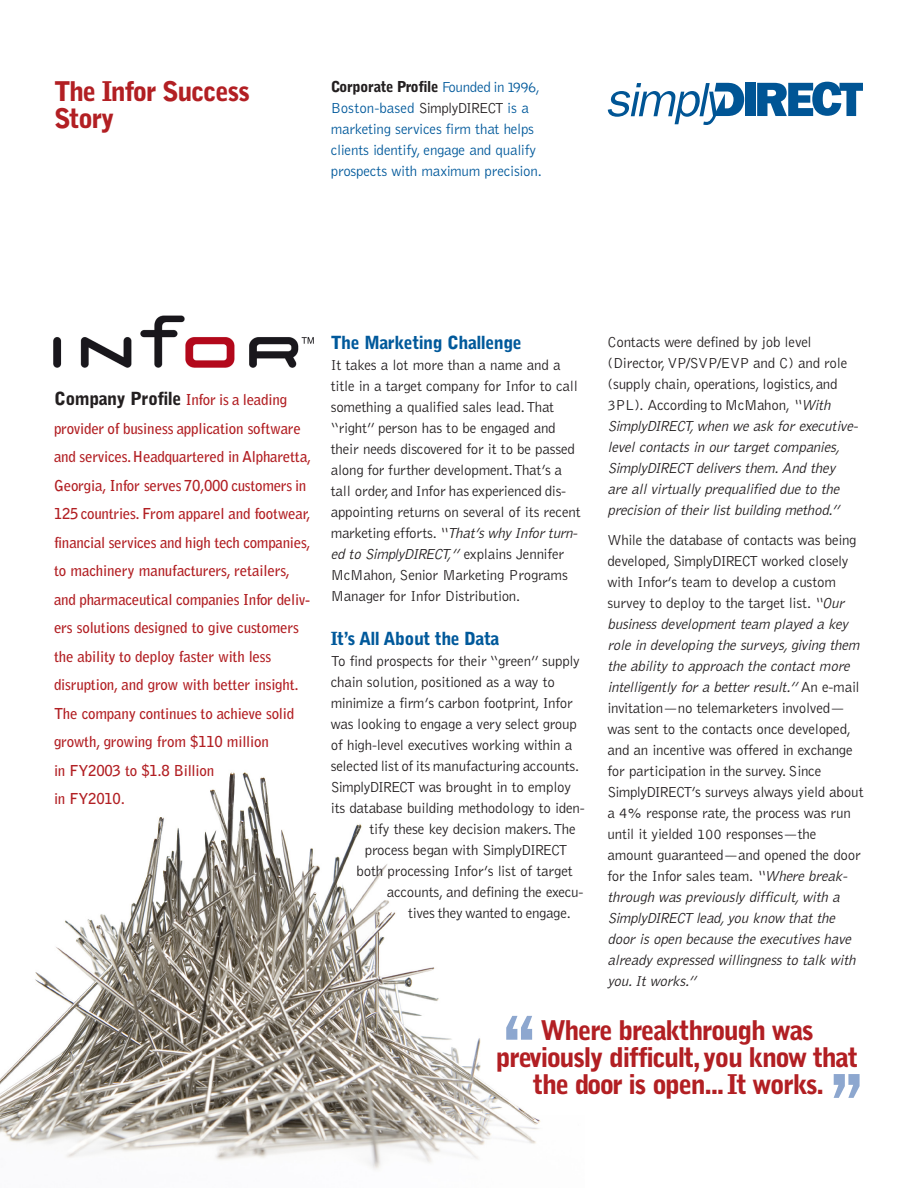
<style>
.page{position:relative;width:918px;height:1188px;background:#fff}
.page>*{position:absolute;margin:0;border:0;box-sizing:border-box;transform-origin:0 0}
._10_12_BellGothLt{font:900 27px/27px "Bell Gothic";letter-spacing:-.05em;color:#b21f23}
._12_15_BellGothBlk_S{font:900 18px "Bell Gothic";letter-spacing:-.03em;color:#00599b}
._10_12_BellGothLt-2{font:300 15px/21px "Bell Gothic";letter-spacing:-.015em;color:#231f20}
._12_15_BellGothBlk_S-2{font:700 15px/28.5px "Bell Gothic";letter-spacing:-.015em;color:#b21f23}
._10_12_BellGothLt-3{font:700 15px/28.5px "Bell Gothic";letter-spacing:-.015em;color:#b21f23}
._14_14_BellGothBlk_S{font:300 15px "Bell Gothic";letter-spacing:-.015em;color:#00599b}
._10_12_BellGothLt-4{font:italic 300 15px/21px "Bell Gothic";color:#231f20}
._14_14_BellGothBlk_S-2{font:900 15px "Bell Gothic";letter-spacing:-.025em;color:#231f20}
.s1{font-weight:300;color:#00599b}
.s2{color:#231f20}
.s3{font-weight:900;font-size:18px;color:#231f20}
.s4{font-style:italic}
</style>
<div class="page">
<img style="left:0;top:772px;width:541px;height:397px">
<div style="left:745px;top:83px;width:10px;height:33px;background:#005595"></div>
<svg style="left:757px;top:82px;width:106px;height:34px"></svg>
<svg style="left:608px;top:83px;width:136px;height:42px"></svg>
<img style="left:53px;top:315px;width:261px;height:53px">
<svg style="left:506px;top:1016px;width:26px;height:24px"></svg>
<svg style="left:834px;top:1074px;width:26px;height:24px"></svg>
<p class="_10_12_BellGothLt" style="left:54px;top:78px;width:198px">The Infor Success<br>Story</p>
<p class="_14_14_BellGothBlk_S-2" style="left:331px;top:78px;width:211px">Corporate Profile <span class="s1">Founded in 1996,</span></p>
<p class="_14_14_BellGothBlk_S" style="left:331px;top:100px;width:200px">Boston-based <span class="s2">SimplyDIRECT</span> is a</p>
<p class="_14_14_BellGothBlk_S" style="left:331px;top:121px;width:205px">marketing services firm that helps</p>
<p class="_14_14_BellGothBlk_S" style="left:331px;top:142px;width:207px">clients identify, engage and qualify</p>
<p class="_14_14_BellGothBlk_S" style="left:331px;top:163px;width:213px">prospects with maximum precision.</p>
<p class="_12_15_BellGothBlk_S-2" style="left:54px;top:385px;width:259px"><span class="s3">Company Profile</span> Infor is a leading provider of business application software and services.Headquartered in Alpharetta, Georgia, Infor serves 70,000 customers in 125 countries. From apparel and footwear, financial services and high tech companies, to machinery manufacturers, retailers,</p>
<p class="_10_12_BellGothLt-3" style="left:54px;top:585px;width:258px">and pharmaceutical companies Infor deliv&shy;ers solutions designed to give customers the ability to deploy faster with less</p>
<p class="_10_12_BellGothLt-3" style="left:54px;top:670px;width:246px">disruption, and grow with better insight.<br>The company continues to achieve solid growth, growing from $110 million</p>
<p class="_10_12_BellGothLt-3" style="left:54px;top:756px;width:162px">in FY2003 to $1.8 Billion</p>
<p class="_10_12_BellGothLt-3" style="left:54px;top:784px;width:72px">in FY2010.</p>
<p class="_12_15_BellGothBlk_S" style="left:331px;top:332px;width:193px">The Marketing Challenge</p>
<p class="_10_12_BellGothLt-2" style="left:331px;top:355px;width:249px">It takes a lot more than a name and a title in a target company for Infor to call something a qualified sales lead. That “right” person has to be engaged and their needs discovered for it to be passed along for further development. That’s a</p>
<p class="_10_12_BellGothLt-2" style="left:331px;top:481px;width:252px">tall order, and Infor has experienced dis&shy;appointing returns on several of its recent m a r ket i n g e ffo r ts . <span class="s4">“That’swhyInforturn&shy;ed to SimplyDIRECT,”</span> ex p l a i n s J e n n i fe r McMahon, Senior Marketing Programs Manager for Infor Distribution.</p>
<p class="_12_15_BellGothBlk_S" style="left:331px;top:628px;width:170px">It’s All About the Data</p>
<p class="_10_12_BellGothLt-2" style="left:331px;top:651px;width:251px">To find prospects for their “green” supply chain solution, positioned as a way to</p>
<p class="_10_12_BellGothLt-2" style="left:331px;top:693px;width:256px">minimize a firm’s carbon footprint, Infor was looking to engage a very select group of high-level executives working within a selected list of its manufacturing accounts.<br>SimplyDIRECT was brought in to employ its database building methodology to iden-</p>
<p class="_10_12_BellGothLt-2" style="left:369px;top:819px;width:208px">tify these key decision makers. The</p>
<p class="_10_12_BellGothLt-2" style="left:365px;top:840px;width:204px">process began with SimplyDIRECT</p>
<p class="_10_12_BellGothLt-2" style="left:387px;top:861px;width:198px;text-indent:-30px">both processing Infor’s list of target accounts, and defining the execu-</p>
<p class="_10_12_BellGothLt-2" style="left:408px;top:903px;width:164px">tives they wanted to engage.</p>
<p class="_10_12_BellGothLt-2" style="left:608px;top:332px;width:255px">Contacts were defined by job level (Director, VP/SVP/EVP and C) and role (supply chain, operations, logistics, and 3PL). According to McMahon, <span class="s4">“With SimplyDIRECT,when weask forexecutive&shy;levelcontactsin ourtargetcompanies, SimplyDIRECTdeliversthem.And they</span></p>
<p class="_10_12_BellGothLt-4" style="left:608px;top:479px;width:237px">areallvirtuallyprequalified dueto the precision oftheirlistbuilding method.”</p>
<p class="_10_12_BellGothLt-2" style="left:608px;top:530px;width:258px">While the database of contacts was being developed, SimplyDIRECT worked closely with Infor’s team to develop a custom survey to deploy to the target list. <span class="s4">“Our businessdevelopmentteam played a key rolein developing thesurveys,giving them theabilityto approach thecontactmore intelligentlyfora betterresult.”</span>A n e - m a i l invitation—no telemarketers involved— was sent to the contacts once developed, and an incentive was offered in exchange for participation in the survey. Since SimplyDIRECT’s surveys always yield about a 4% response rate, the process was run until it yielded 100 responses—the amount guaranteed—and opened the door for the Infor sales team. <span class="s4">“Wherebreak&shy;through waspreviouslydifficult,with a SimplyDIRECTlead,you know thatthe doorisopen becausetheexecutiveshave alreadyexpressed willingnessto talk with you.Itworks.”</span></p>
<p class="_10_12_BellGothLt" style="left:540px;top:1017px;width:275px">Where breakthrough was</p>
<p class="_10_12_BellGothLt" style="left:496px;top:1044px;width:364px">previously difficult, you know that</p>
<p class="_10_12_BellGothLt" style="left:533px;top:1071px;width:293px">the door is open... It works.</p>
</div>
